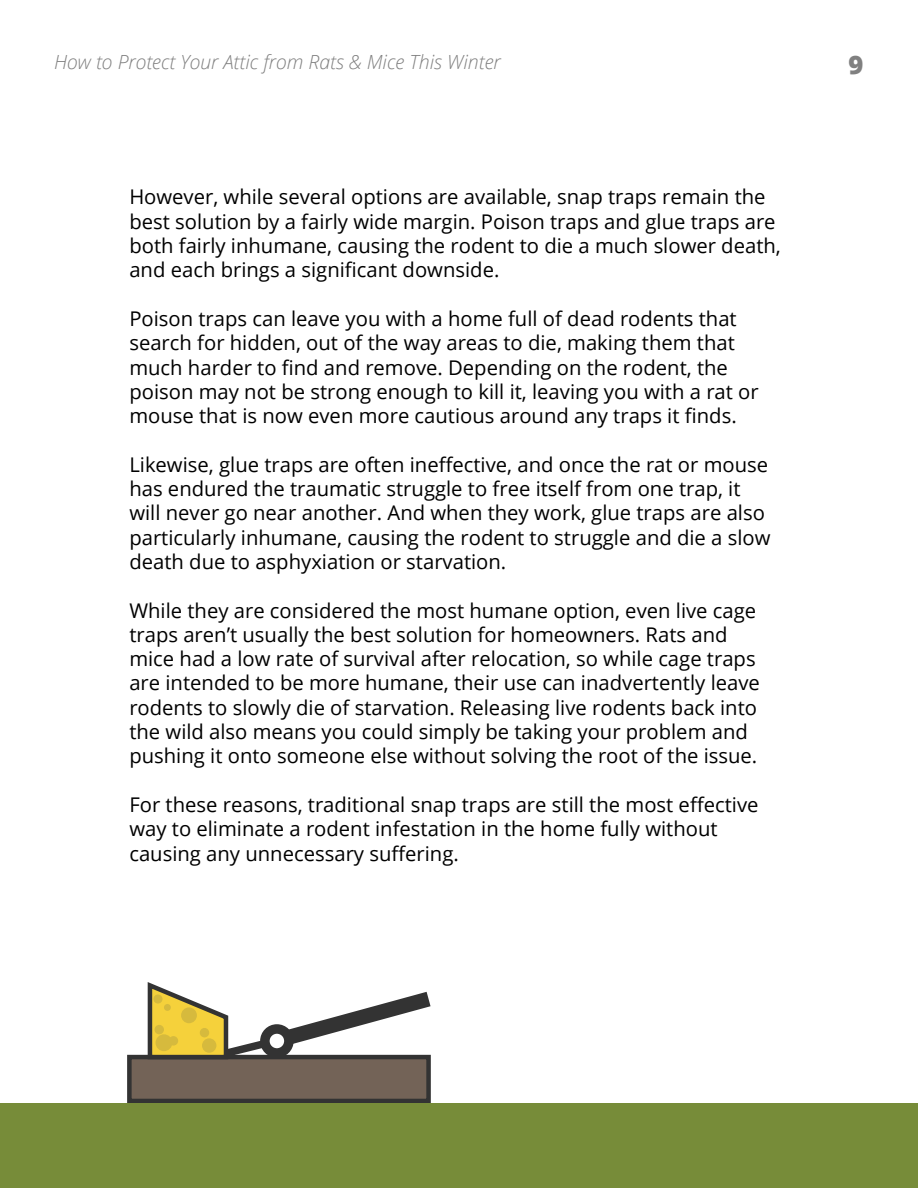
<style>
.page{position:relative;width:918px;height:1188px;background:#fff}
.page>*{position:absolute;margin:0;border:0;box-sizing:border-box;transform-origin:0 0}
.t1{font:800 25.5px "Open Sans";color:#808080}
.t2{font:20.25px/24.3px "Open Sans";color:#000}
.t3{font:italic 300 19.5px "Open Sans";color:#808080}
</style>
<div class="page">
<div style="left:127px;top:1055px;width:304px;height:48px;background:#736357;border:4px solid #333"></div>
<svg style="left:145px;top:982px;width:286px;height:80px"></svg>
<div style="left:0;top:1103px;width:918px;height:85px;background:#778c39"></div>
<p class="t3" style="left:54px;top:48px;width:448px">How to Protect Your Attic from Rats &amp; Mice This Winter</p>
<p class="t2" style="left:129px;top:184px;width:653px">However, while several options are available, snap traps remain the best solution by a fairly wide margin. Poison traps and glue traps are both fairly inhumane, causing the rodent to die a much slower death, and each brings a significant downside.</p>
<p class="t2" style="left:129px;top:306px;width:631px">Poison traps can leave you with a home full of dead rodents that search for hidden, out of the way areas to die, making them that much harder to find and remove. Depending on the rodent, the poison may not be strong enough to kill it, leaving you with a rat or mouse that is now even more cautious around any traps it finds.</p>
<p class="t2" style="left:129px;top:452px;width:643px">Likewise, glue traps are often ineffective, and once the rat or mouse has endured the traumatic struggle to free itself from one trap, it will never go near another. And when they work, glue traps are also particularly inhumane, causing the rodent to struggle and die a slow death due to asphyxiation or starvation.</p>
<p class="t2" style="left:129px;top:598px;width:632px">While they are considered the most humane option, even live cage traps aren’t usually the best solution for homeowners. Rats and mice had a low rate of survival after relocation, so while cage traps are intended to be more humane, their use can inadvertently leave rodents to slowly die of starvation. Releasing live rodents back into the wild also means you could simply be taking your problem and pushing it onto someone else without solving the root of the issue.</p>
<p class="t2" style="left:129px;top:792px;width:631px">For these reasons, traditional snap traps are still the most effective way to eliminate a rodent infestation in the home fully without causing any unnecessary suffering.</p>
<p class="t1" style="left:848px;top:45px;width:16px">9</p>
</div>
